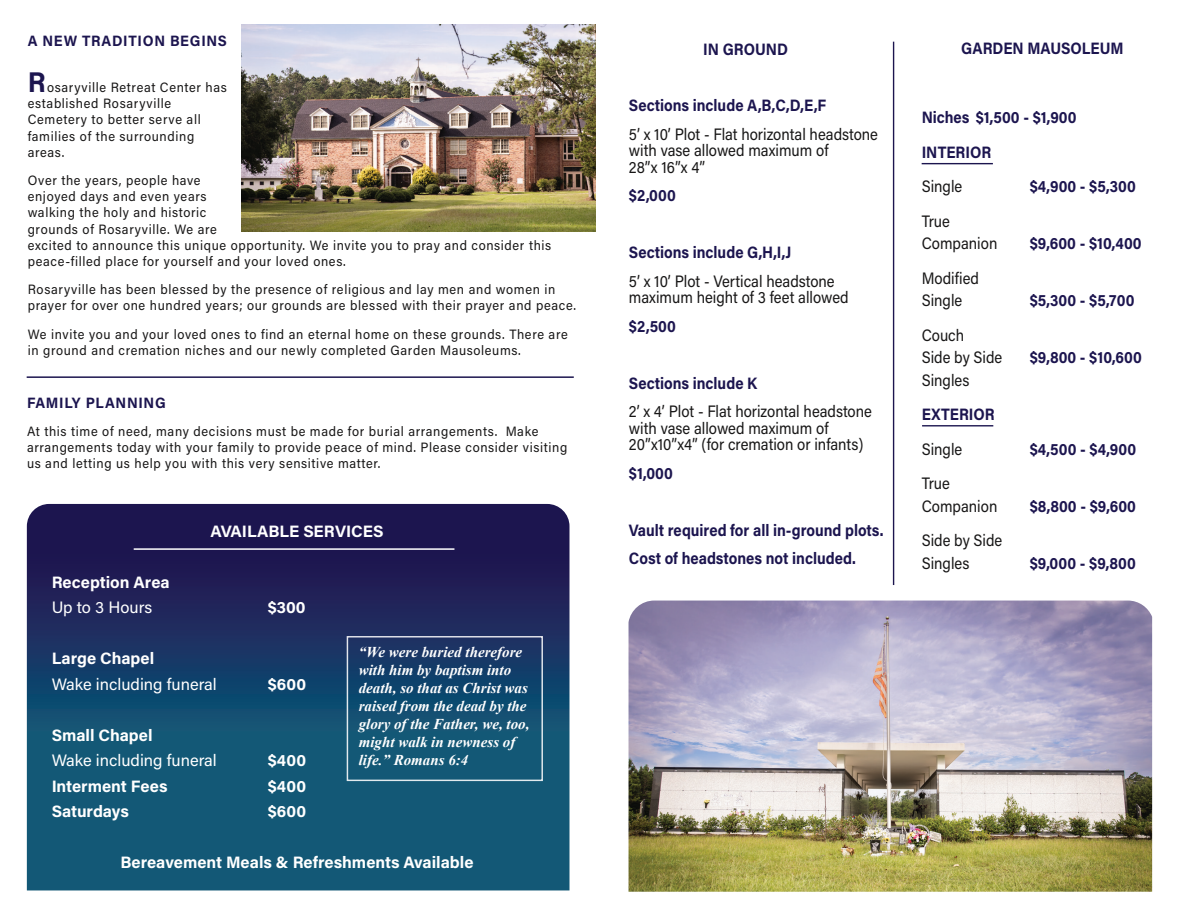
<style>
.page{position:relative;width:1188px;height:918px;background:#fff}
.page>*{position:absolute;margin:0;border:0;box-sizing:border-box;transform-origin:0 0}
.t1{font:16.5px/16.5px "Acumin Pro";color:#181717;scale:.9 1}
.t2{font:700 16.5px/28.5px "Acumin Pro";color:#1c154f;scale:.9 1}
.t3{font:700 16.5px "Acumin Pro";color:#fff}
.t4{font:16.5px "Acumin Pro";color:#fff}
.t5{font:italic 700 15px/18px "Times New Roman";color:#fff}
.t6{font:700 15px "Acumin Pro";letter-spacing:.05em;color:#1c154f;scale:.95 1}
.t7{font:13.5px/16.2px "Acumin Pro";letter-spacing:.05em;color:#181717;scale:.95 1}
.s1{font-weight:700;font-size:28.5px;color:#1c154f}
</style>
<div class="page">
<svg style="left:27px;top:504px;width:543px;height:386px;background:#173e68"></svg>
<hr style="left:893px;top:42px;width:1px;height:543px;background:#1c154f">
<hr style="left:922px;top:163px;width:71px;height:1px;background:#1c154f">
<hr style="left:134px;top:548px;width:320px;height:2px;background:#fff">
<hr style="left:922px;top:425px;width:71px;height:1px;background:#1c154f">
<hr style="left:27px;top:376px;width:547px;height:2px;background:#1c154f">
<div style="left:347px;top:636px;width:196px;height:145px;border:1px solid #fff"></div>
<img style="left:629px;top:601px;width:523px;height:291px">
<img style="left:241px;top:24px;width:354px;height:207px">
<p class="t6" style="left:28px;top:30px;width:211px">A NEW TRADITION BEGINS</p>
<p class="t7" style="left:28px;top:79px;width:211px"><span class="s1">R</span>osaryville Retreat Center has established Rosaryville<br>Cemetery to better serve all families of the surrounding areas.</p>
<p class="t7" style="left:28px;top:172px;width:553px">Over the years, people have<br>enjoyed days and even years<br>walking the holy and historic<br>grounds of Rosaryville. We are<br>excited to announce this unique opportunity. We invite you to pray and consider this peace-filled place for yourself and your loved ones.</p>
<p class="t7" style="left:28px;top:281px;width:579px">Rosaryville has been blessed by the presence of religious and lay men and women in prayer for over one hundred years; our grounds are blessed with their prayer and peace.</p>
<p class="t7" style="left:28px;top:325px;width:570px">We invite you and your loved ones to find an eternal home on these grounds. There are in ground and cremation niches and our newly completed Garden Mausoleums.</p>
<p class="t6" style="left:27px;top:392px;width:148px">FAMILY PLANNING</p>
<p class="t7" style="left:27px;top:422px;width:570px">At this time of need, many decisions must be made for burial arrangements. Make arrangements today with your family to provide peace of mind. Please consider visiting us and letting us help you with this very sensitive matter.</p>
<p class="t3" style="left:210px;top:519px;width:175px">AVAILABLE SERVICES</p>
<p class="t3" style="left:52px;top:570px;width:119px">Reception Area</p>
<p class="t4" style="left:52px;top:596px;width:102px">Up to 3 Hours</p>
<p class="t3" style="left:268px;top:596px;width:40px">$300</p>
<p class="t3" style="left:52px;top:647px;width:104px">Large Chapel</p>
<p class="t4" style="left:52px;top:673px;width:167px">Wake including funeral</p>
<p class="t3" style="left:268px;top:672px;width:40px">$600</p>
<p class="t3" style="left:52px;top:723px;width:102px">Small Chapel</p>
<p class="t4" style="left:52px;top:749px;width:167px">Wake including funeral</p>
<p class="t3" style="left:268px;top:749px;width:40px">$400</p>
<p class="t3" style="left:52px;top:774px;width:117px">Interment Fees</p>
<p class="t3" style="left:268px;top:774px;width:40px">$400</p>
<p class="t3" style="left:52px;top:800px;width:79px">Saturdays</p>
<p class="t3" style="left:268px;top:800px;width:40px">$600</p>
<p class="t3" style="left:120px;top:851px;width:355px">Bereavement Meals &amp; Refreshments Available</p>
<p class="t5" style="left:359px;top:642px;width:172px">“We were buried therefore with him by baptism into death, so that as Christ was raised from the dead by the glory of the Father, we, too, might walk in newness of life.” Romans 6:4</p>
<p class="t2" style="left:703px;top:34px;width:96px">IN GROUND</p>
<p class="t2" style="left:629px;top:91px;width:221px">Sections include A,B,C,D,E,F</p>
<p class="t1" style="left:629px;top:125px;width:278px">5’ x 10’ Plot - Flat horizontal headstone with vase allowed maximum of<br>28”x 16”x 4”</p>
<p class="t2" style="left:629px;top:181px;width:54px">$2,000</p>
<p class="t2" style="left:629px;top:238px;width:182px">Sections include G,H,I,J</p>
<p class="t1" style="left:629px;top:272px;width:246px">5’ x 10’ Plot - Vertical headstone maximum height of 3 feet allowed</p>
<p class="t2" style="left:629px;top:311px;width:54px">$2,500</p>
<p class="t2" style="left:629px;top:368px;width:144px">Sections include K</p>
<p class="t1" style="left:629px;top:403px;width:272px">2’ x 4’ Plot - Flat horizontal headstone with vase allowed maximum of<br>20”x10”x4” (for cremation or infants)</p>
<p class="t2" style="left:629px;top:458px;width:50px">$1,000</p>
<p class="t2" style="left:629px;top:515px;width:284px">Vault required for all in-ground plots.<br>Cost of headstones not included.</p>
<p class="t2" style="left:961px;top:34px;width:182px">GARDEN MAUSOLEUM</p>
<p class="t2" style="left:922px;top:100px;width:174px;line-height:34.5px">Niches $1,500 - $1,900<br>INTERIOR</p>
<p class="t1" style="left:922px;top:178px;width:47px">Single</p>
<p class="t2" style="left:1030px;top:172px;width:120px">$4,900 - $5,300</p>
<p class="t1" style="left:922px;top:209px;width:86px;line-height:22.5px">True<br>Companion</p>
<p class="t2" style="left:1030px;top:229px;width:126px">$9,600 - $10,400</p>
<p class="t1" style="left:922px;top:266px;width:65px;line-height:22.5px">Modified<br>Single</p>
<p class="t1" style="left:922px;top:323px;width:91px;line-height:22.5px">Couch<br>Side by Side</p>
<p class="t2" style="left:1030px;top:286px;width:118px">$5,300 - $5,700</p>
<p class="t2" style="left:1030px;top:343px;width:126px">$9,800 - $10,600</p>
<p class="t1" style="left:922px;top:371px;width:55px">Singles</p>
<p class="t2" style="left:922px;top:400px;width:83px">EXTERIOR</p>
<p class="t1" style="left:922px;top:440px;width:47px">Single</p>
<p class="t2" style="left:1030px;top:434px;width:120px">$4,500 - $4,900</p>
<p class="t1" style="left:922px;top:472px;width:86px;line-height:22.5px">True<br>Companion</p>
<p class="t2" style="left:1030px;top:491px;width:120px">$8,800 - $9,600</p>
<p class="t1" style="left:922px;top:529px;width:91px;line-height:22.5px">Side by Side<br>Singles</p>
<p class="t2" style="left:1030px;top:548px;width:119px">$9,000 - $9,800</p>
</div>
